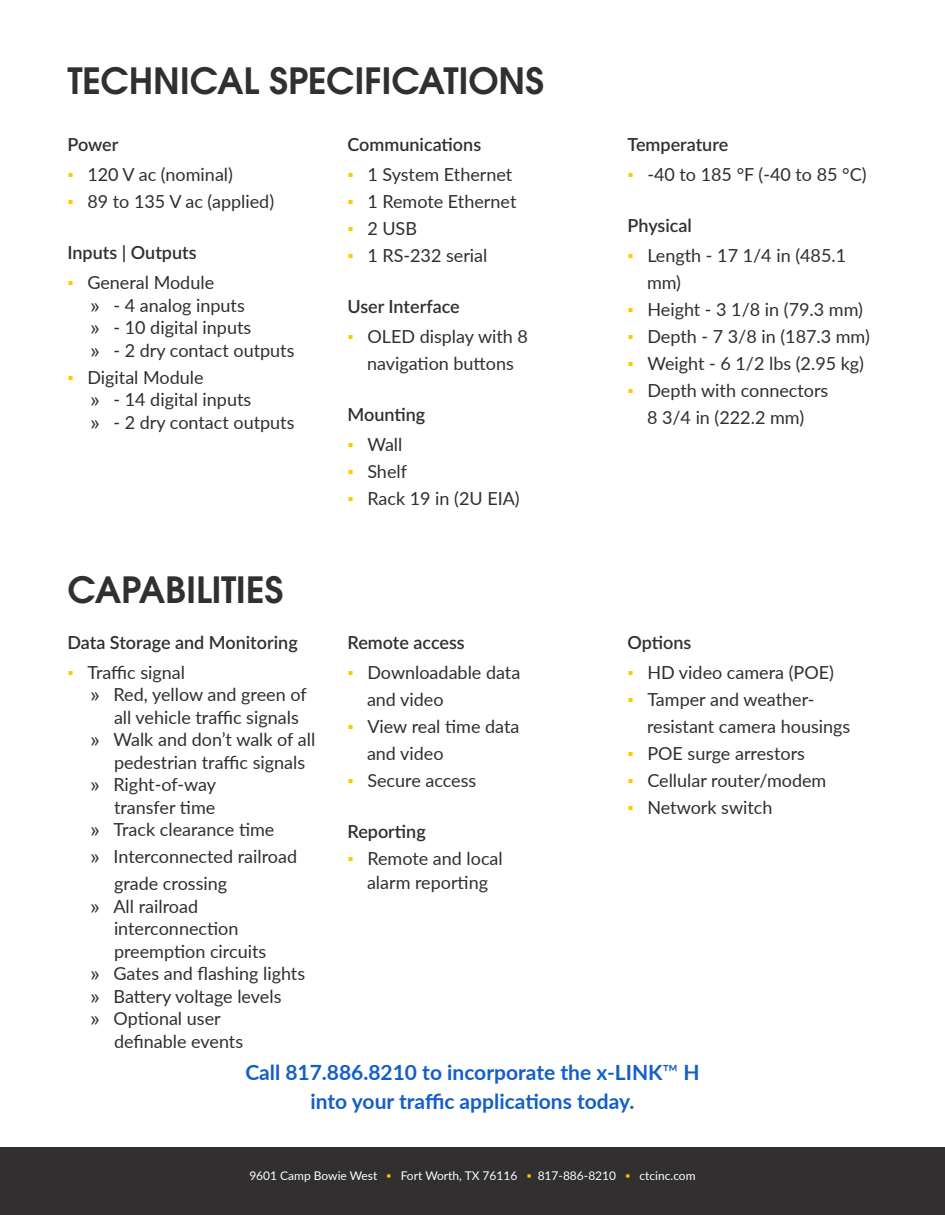
<style>
.page{position:relative;width:945px;height:1215px;background:#fff}
.page>*{position:absolute;margin:0;border:0;box-sizing:border-box;transform-origin:0 0}
.t1{font:600 36px "ITC Avant Garde Pro";letter-spacing:-.005em;color:#312f30}
.Callout{font:700 21px/28.5px "Lato";color:#145fc7;text-align:center}
.t2{font:18px/27px "Lato";color:#312f30}
.Subhead{font:600 18px "Lato";color:#312f30}
.t3{font:12px "Lato";color:#fff}
.s1{font-family:"Arial";color:#fecb00}
.s2{font-family:"Arial"}
.s3{font-weight:400}
.s4{color:#fecb00}
</style>
<div class="page">
<div style="left:0;top:1148px;width:945px;height:67px;background:#312f30"></div>
<p class="t1" style="left:68px;top:57px;width:478px">TECHNICAL SPECIFICATIONS</p>
<p class="Subhead" style="left:68px;top:132px;width:53px">Power</p>
<p class="t2" style="left:68px;top:161px;width:167px"><span class="s1">▪</span> 120 V ac (nominal)</p>
<p class="t2" style="left:68px;top:188px;width:208px"><span class="s1">▪</span> 89 to 135 V ac (applied)</p>
<p class="Subhead" style="left:68px;top:240px;width:131px">Inputs | Outputs</p>
<p class="t2" style="left:68px;top:269px;width:148px"><span class="s1">▪</span> General Module</p>
<p class="t2" style="left:90px;top:291px;width:156px"><span class="s2">»</span> - 4 analog inputs</p>
<p class="t2" style="left:90px;top:314px;width:163px"><span class="s2">»</span> - 10 digital inputs</p>
<p class="t2" style="left:90px;top:336px;width:206px"><span class="s2">»</span> - 2 dry contact outputs</p>
<p class="t2" style="left:68px;top:363px;width:138px"><span class="s1">▪</span> Digital Module</p>
<p class="t2" style="left:90px;top:386px;width:163px"><span class="s2">»</span> - 14 digital inputs</p>
<p class="t2" style="left:90px;top:408px;width:206px"><span class="s2">»</span> - 2 dry contact outputs</p>
<p class="t1" style="left:68px;top:567px;width:217px">CAPABILITIES</p>
<p class="Subhead" style="left:68px;top:629px;width:232px">Data Storage and Monitoring</p>
<p class="t2" style="left:68px;top:658px;width:119px"><span class="s1">▪</span> Traffic signal</p>
<p class="t2" style="left:114px;top:683px;width:194px;line-height:22.5px;text-indent:-24px"><span class="s2">»</span> Red, yellow and green of all vehicle traffic signals</p>
<p class="t2" style="left:114px;top:728px;width:203px;line-height:22.5px;text-indent:-24px"><span class="s2">»</span> Walk and don’t walk of all pedestrian traffic signals</p>
<p class="t2" style="left:90px;top:773px;width:128px;line-height:22.5px;text-align:right"><span class="s2">»</span> Right-of-way transfer time</p>
<p class="t2" style="left:90px;top:815px;width:186px"><span class="s2">»</span> Track clearance time</p>
<p class="t2" style="left:114px;top:842px;width:185px;text-indent:-24px"><span class="s2">»</span> Interconnected railroad grade crossing</p>
<p class="t2" style="left:114px;top:894px;width:154px;line-height:22.5px;text-indent:-24px"><span class="s2">»</span> All railroad interconnection preemption circuits</p>
<p class="t2" style="left:90px;top:959px;width:217px"><span class="s2">»</span> Gates and flashing lights</p>
<p class="t2" style="left:90px;top:982px;width:193px"><span class="s2">»</span> Battery voltage levels</p>
<p class="t2" style="left:114px;top:1007px;width:131px;line-height:22.5px;text-indent:-24px"><span class="s2">»</span> Optional user definable events</p>
<p class="Subhead" style="left:348px;top:132px;width:135px">Communications</p>
<p class="t2" style="left:348px;top:161px;width:166px"><span class="s1">▪</span> 1 System Ethernet</p>
<p class="t2" style="left:348px;top:188px;width:170px"><span class="s1">▪</span> 1 Remote Ethernet</p>
<p class="t2" style="left:348px;top:215px;width:71px"><span class="s1">▪</span> 2 USB</p>
<p class="t2" style="left:348px;top:242px;width:141px"><span class="s1">▪</span> 1 RS-232 serial</p>
<p class="Subhead" style="left:348px;top:294px;width:114px">User Interface</p>
<p class="t2" style="left:348px;top:323px;width:182px;text-align:center"><span class="s1">▪</span> OLED display with 8 navigation buttons</p>
<p class="Subhead" style="left:348px;top:402px;width:79px">Mounting</p>
<p class="t2" style="left:348px;top:431px;width:56px"><span class="s1">▪</span> Wall</p>
<p class="t2" style="left:348px;top:458px;width:61px"><span class="s1">▪</span> Shelf</p>
<p class="t2" style="left:348px;top:485px;width:174px"><span class="s1">▪</span> Rack 19 in (2U EIA)</p>
<p class="Subhead" style="left:348px;top:629px;width:119px">Remote access</p>
<p class="t2" style="left:367px;top:658px;width:155px;text-indent:-20px"><span class="s1">▪</span> Downloadable data and video</p>
<p class="t2" style="left:367px;top:712px;width:154px;text-indent:-20px"><span class="s1">▪</span> View real time data and video</p>
<p class="t2" style="left:348px;top:766px;width:130px"><span class="s1">▪</span> Secure access</p>
<p class="Subhead" style="left:348px;top:818px;width:80px">Reporting</p>
<p class="t2" style="left:348px;top:845px;width:157px;line-height:24px;text-align:center"><span class="s1">▪</span> Remote and local alarm reporting</p>
<p class="Subhead" style="left:627px;top:132px;width:102px">Temperature</p>
<p class="t2" style="left:627px;top:161px;width:241px"><span class="s1">▪</span> -40 to 185 °F (-40 to 85 °C)</p>
<p class="Subhead" style="left:627px;top:213px;width:66px">Physical</p>
<p class="t2" style="left:647px;top:242px;width:201px;text-indent:-20px"><span class="s1">▪</span> Length - 17 1/4 in (485.1 mm)</p>
<p class="t2" style="left:627px;top:296px;width:237px"><span class="s1">▪</span> Height - 3 1/8 in (79.3 mm)</p>
<p class="t2" style="left:627px;top:323px;width:244px"><span class="s1">▪</span> Depth - 7 3/8 in (187.3 mm)</p>
<p class="t2" style="left:627px;top:350px;width:238px"><span class="s1">▪</span> Weight - 6 1/2 lbs (2.95 kg)</p>
<p class="t2" style="left:627px;top:377px;width:202px;text-align:center"><span class="s1">▪</span> Depth with connectors<br>8 3/4 in (222.2 mm)</p>
<p class="Subhead" style="left:627px;top:629px;width:65px">Options</p>
<p class="t2" style="left:627px;top:658px;width:208px"><span class="s1">▪</span> HD video camera (POE)</p>
<p class="t2" style="left:647px;top:685px;width:205px;text-indent:-20px"><span class="s1">▪</span> Tamper and weather&shy;resistant camera housings</p>
<p class="t2" style="left:627px;top:739px;width:179px"><span class="s1">▪</span> POE surge arrestors</p>
<p class="t2" style="left:627px;top:766px;width:200px"><span class="s1">▪</span> Cellular router/modem</p>
<p class="t2" style="left:627px;top:793px;width:147px"><span class="s1">▪</span> Network switch</p>
<p class="Callout" style="left:245px;top:1057px;width:456px">Call 817.886.8210 to incorporate the x-LINK<span class="s3">™</span> H into your traffic applications today.</p>
<p class="t3" style="left:249px;top:1167px;width:448px">9601 Camp Bowie West <span class="s4">▪</span> Fort Worth, TX 76116 <span class="s4">▪</span> 817-886-8210 <span class="s4">▪</span> ctcinc.com</p>
</div>
